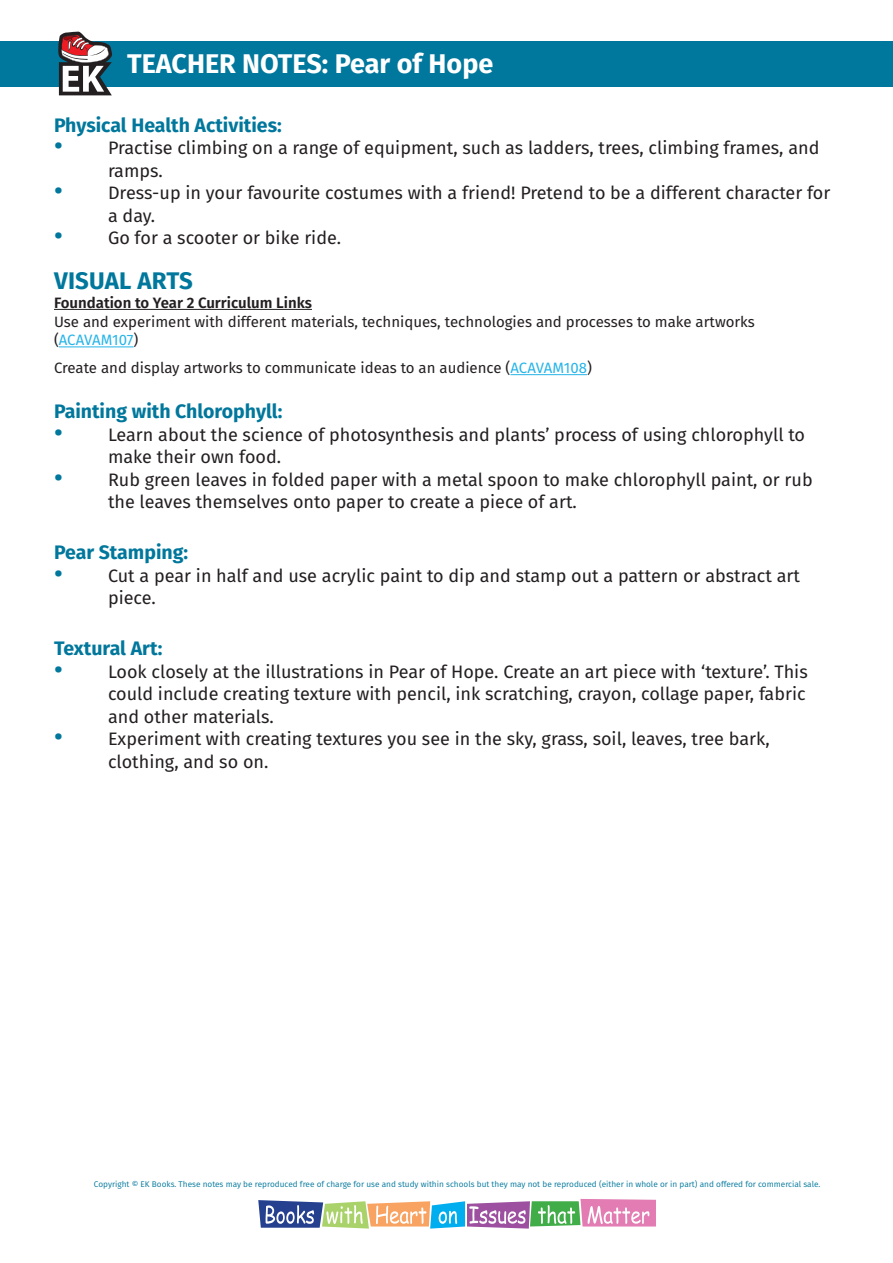
<style>
.page{position:relative;width:893px;height:1263px;background:#fff}
.page>*{position:absolute;margin:0;border:0;box-sizing:border-box;transform-origin:0 0}
.t1{font:700 27px "Fira Sans";color:#fff}
.t2{font:700 24px "Fira Sans";letter-spacing:.01em;color:#00779c}
.t3{font:700 19.5px "Fira Sans";color:#00779c}
.t4{font:18px/22.5px "Fira Sans";color:#231f20}
.t5{font:15px/18.8px "Fira Sans";color:#231f20}
.t6{font:600 15px "Fira Sans";color:#231f20}
.t7{font:8.25px "Fira Sans";color:#00779c}
.s1{font-family:"Montserrat";font-weight:900;font-size:24px;color:#00779c}
.s2{color:#26b4e9}
</style>
<div class="page">
<div style="left:0;top:41px;width:893px;height:45px;background:#00779c"></div>
<svg style="left:58px;top:32px;width:54px;height:63px"></svg>
<svg style="left:258px;top:1199px;width:398px;height:29px"></svg>
<hr style="left:54px;top:309px;width:258px;height:1px;background:#231f20">
<hr style="left:59px;top:346px;width:74px;height:1px;background:#26b4e9">
<hr style="left:510px;top:374px;width:77px;height:1px;background:#26b4e9">
<p class="t1" style="left:127px;top:41px;width:368px">TEACHER NOTES: Pear of Hope</p>
<p class="t3" style="left:54px;top:108px;width:229px">Physical Health Activities:</p>
<p class="t4" style="left:108px;top:136px;width:713px;text-indent:-54px"><span class="s1">·</span> Practise climbing on a range of equipment, such as ladders, trees, climbing frames, and ramps.</p>
<p class="t4" style="left:108px;top:181px;width:724px;text-indent:-54px"><span class="s1">·</span> Dress-up in your favourite costumes with a friend! Pretend to be a different character for a day.</p>
<p class="t4" style="left:54px;top:226px;width:289px"><span class="s1">·</span> Go for a scooter or bike ride.</p>
<p class="t2" style="left:54px;top:261px;width:140px">VISUAL ARTS</p>
<p class="t6" style="left:54px;top:290px;width:259px">Foundation to Year 2 Curriculum Links</p>
<p class="t5" style="left:54px;top:312px;width:702px">Use and experiment with different materials, techniques, technologies and processes to make artworks (<span class="s2">ACAVAM107</span>)</p>
<p class="t5" style="left:54px;top:358px;width:539px">Create and display artworks to communicate ideas to an audience (<span class="s2">ACAVAM108</span>)</p>
<p class="t3" style="left:54px;top:395px;width:230px">Painting with Chlorophyll:</p>
<p class="t4" style="left:108px;top:423px;width:699px;text-indent:-54px"><span class="s1">·</span> Learn about the science of photosynthesis and plants’ process of using chlorophyll to make their own food.</p>
<p class="t4" style="left:108px;top:468px;width:706px;text-indent:-54px"><span class="s1">·</span> Rub green leaves in folded paper with a metal spoon to make chlorophyll paint, or rub the leaves themselves onto paper to create a piece of art.</p>
<p class="t3" style="left:54px;top:536px;width:136px">Pear Stamping:</p>
<p class="t4" style="left:108px;top:564px;width:693px;text-indent:-54px"><span class="s1">·</span> Cut a pear in half and use acrylic paint to dip and stamp out a pattern or abstract art piece.</p>
<p class="t3" style="left:54px;top:632px;width:110px">Textural Art:</p>
<p class="t4" style="left:108px;top:660px;width:701px;text-align:justify;text-indent:-54px"><span class="s1">·</span> Look closely at the illustrations in Pear of Hope. Create an art piece with ‘texture’. This could include creating texture with pencil, ink scratching, crayon, collage paper, fabric and other materials.</p>
<p class="t4" style="left:108px;top:727px;width:663px;text-indent:-54px"><span class="s1">·</span> Experiment with creating textures you see in the sky, grass, soil, leaves, tree bark, clothing, and so on.</p>
<p class="t7" style="left:94px;top:1178px;width:728px">Copyright © EK Books. These notes may be reproduced free of charge for use and study within schools but they may not be reproduced (either in whole or in part) and offered for commercial sale.</p>
</div>
